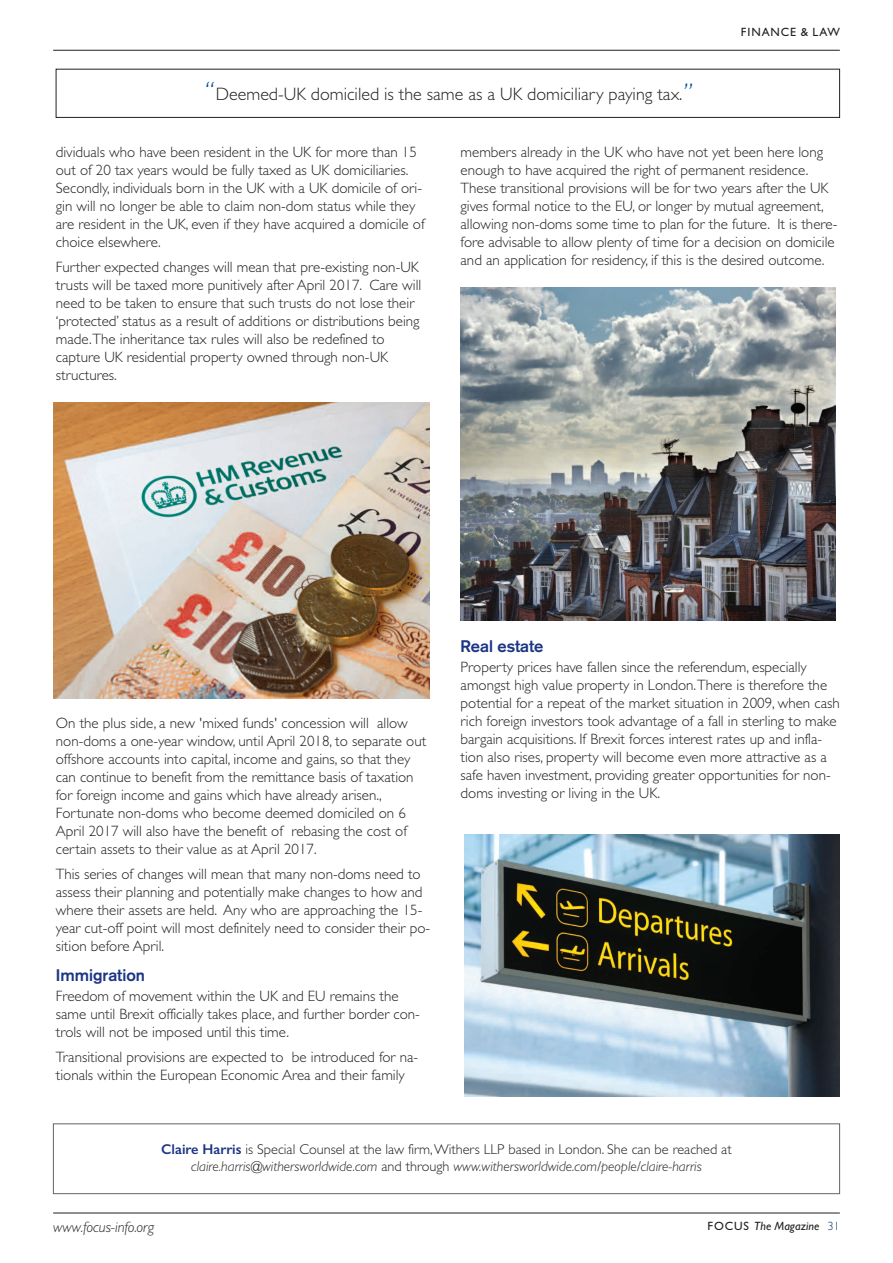
<style>
.page{position:relative;width:893px;height:1263px;background:#fff}
.page>*{position:absolute;margin:0;border:0;box-sizing:border-box;transform-origin:0 0}
.t1{font:300 18px "Gill Sans";color:#231f20}
.t2{font:700 16.5px "Credit Suisse Type";color:#1c3685}
.t3{font:300 15px/18px "Gill Sans";color:#231f20}
.t4{font:italic 300 15px "Gill Sans MT Pro";color:#231f20}
.t5{font:300 14.25px/17.2px "Gill Sans";color:#231f20;text-align:center}
.t6{font:italic 12px "Gill Sans";color:#231f20}
.t7{font:12px "Gill Sans";letter-spacing:.075em;color:#231f20}
.s1{font-style:italic;font-size:27px;color:#014d95}
.s2{font-weight:600;color:#1c3685}
.s3{font-style:italic}
.s4{font-style:normal}
.s5{font-family:"Gill Sans MT Pro";font-weight:300;font-style:normal;color:#002e5e}
</style>
<div class="page">
<hr style="left:53px;top:50px;width:787px;height:1px;background:#231f20">
<hr style="left:53px;top:1213px;width:787px;height:1px;background:#231f20">
<div style="left:56px;top:69px;width:784px;height:49px;border:1px solid #231f20"></div>
<div style="left:53px;top:1123px;width:787px;height:71px;border:1px solid #636366"></div>
<img style="left:53px;top:403px;width:377px;height:295px">
<img style="left:465px;top:835px;width:375px;height:261px">
<img style="left:461px;top:288px;width:375px;height:333px">
<p class="t1" style="left:203px;top:83px;width:491px"><span class="s1">“</span> Deemed-UK domiciled is the same as a UK domiciliary paying tax.<span class="s1">”</span></p>
<p class="t7" style="left:741px;top:25px;width:100px">FINANCE &amp; LAW</p>
<p class="t3" style="left:56px;top:143px;width:370px">dividuals who have been resident in the UK for more than 15 out of 20 tax years would be fully taxed as UK domiciliaries.<br>Secondly, individuals born in the UK with a UK domicile of ori&shy;gin will no longer be able to claim non-dom status while they are resident in the UK, even if they have acquired a domicile of choice elsewhere.</p>
<p class="t3" style="left:56px;top:258px;width:367px">Further expected changes will mean that pre-existing non-UK trusts will be taxed more punitively after April 2017. Care will need to be taken to ensure that such trusts do not lose their ‘protected’ status as a result of additions or distributions being made.The inheritance tax rules will also be redefined to capture UK residential property owned through non-UK structures.</p>
<p class="t3" style="left:461px;top:143px;width:378px">members already in the UK who have not yet been here long enough to have acquired the right of permanent residence.<br>These transitional provisions will be for two years after the UK gives formal notice to the EU, or longer by mutual agreement, allowing non-doms some time to plan for the future. It is there&shy;fore advisable to allow plenty of time for a decision on domicile and an application for residency, if this is the desired outcome.</p>
<p class="t3" style="left:56px;top:714px;width:372px">On the plus side, a new 'mixed funds' concession will allow non-doms a one-year window, until April 2018, to separate out offshore accounts into capital, income and gains, so that they can continue to benefit from the remittance basis of taxation for foreign income and gains which have already arisen., Fortunate non-doms who become deemed domiciled on 6<br>April 2017 will also have the benefit of rebasing the cost of certain assets to their value as at April 2017.</p>
<p class="t3" style="left:56px;top:864px;width:376px">This series of changes will mean that many non-doms need to assess their planning and potentially make changes to how and where their assets are held. Any who are approaching the 15- year cut-off point will most definitely need to consider their po&shy;sition before April.</p>
<p class="t2" style="left:56px;top:965px;width:91px">Immigration</p>
<p class="t3" style="left:56px;top:987px;width:366px">Freedom of movement within the UK and EU remains the same until Brexit officially takes place, and further border con&shy;trols will not be imposed until this time.</p>
<p class="t3" style="left:56px;top:1047px;width:364px">Transitional provisions are expected to be introduced for na&shy;tionals within the European Economic Area and their family</p>
<p class="t2" style="left:461px;top:636px;width:84px">Real estate</p>
<p class="t3" style="left:461px;top:658px;width:381px">Property prices have fallen since the referendum, especially amongst high value property in London.There is therefore the potential for a repeat of the market situation in 2009, when cash rich foreign investors took advantage of a fall in sterling to make bargain acquisitions. If Brexit forces interest rates up and infla&shy;tion also rises, property will become even more attractive as a safe haven investment, providing greater opportunities for non&shy;doms investing or living in the UK.</p>
<p class="t5" style="left:161px;top:1140px;width:572px"><span class="s2">Claire Harris</span> is Special Counsel at the law firm,Withers LLP based in London. She can be reached at <span class="s3">claire.harris@withersworldwide.com</span> and through <span class="s3">www.withersworldwide.com/people/claire-harris</span></p>
<p class="t4" style="left:53px;top:1221px;width:103px">www.focus-info.org</p>
<p class="t6" style="left:707px;top:1219px;width:134px"><span class="s4">FOCUS</span> The Magazine <span class="s5">31</span></p>
</div>
